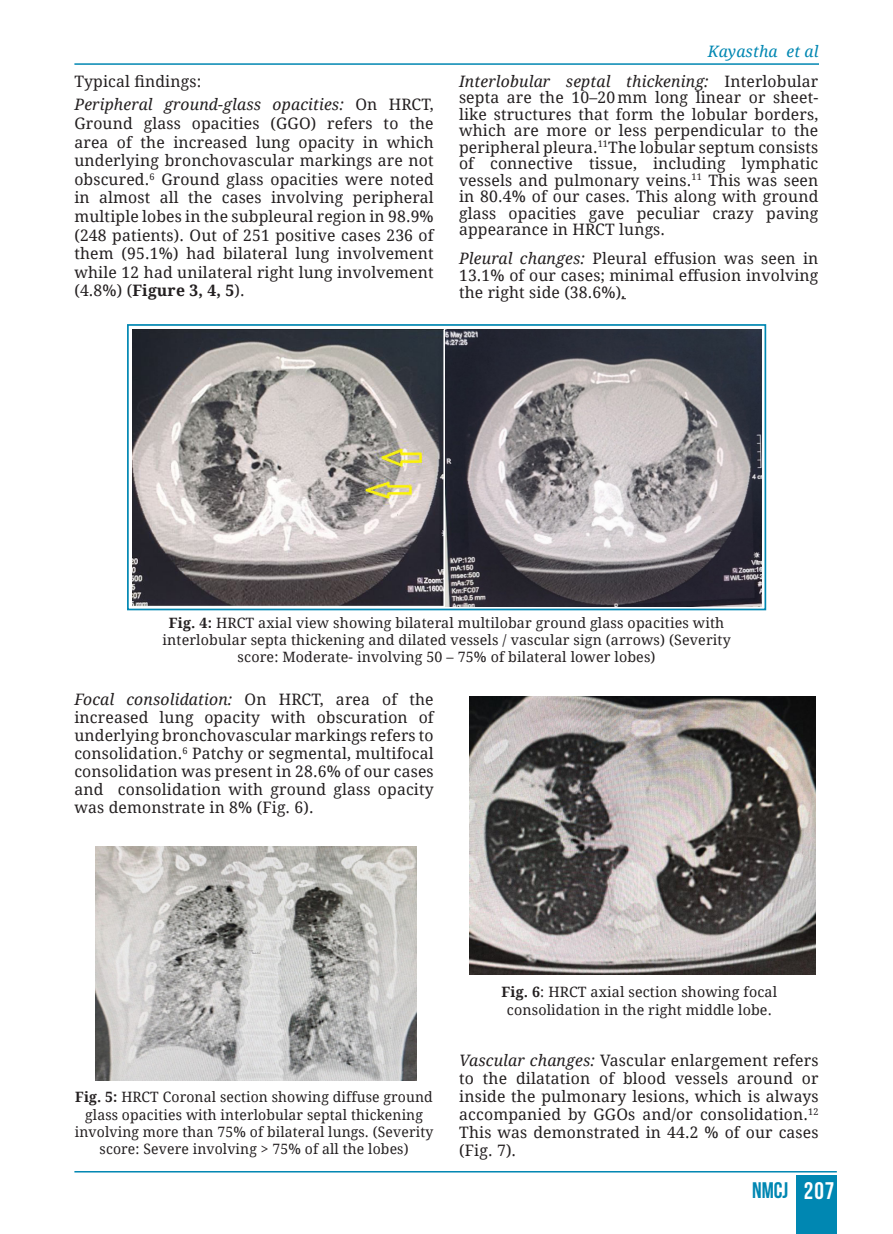
<style>
.page{position:relative;width:893px;height:1234px;background:#fff}
.page>*{position:absolute;margin:0;border:0;box-sizing:border-box;transform-origin:0 0}
.t1{font:700 22.5px "Bebas Neue";color:#0087b2}
.MAIN_TEXT_PARA{font:15.75px/16.5px "Droid Serif";letter-spacing:.01em;color:#231f20;text-align:justify}
.MAIN_TEXT_PARA-2{font:italic 15.75px "Droid Serif";letter-spacing:.01em;color:#0087b2}
.MAIN_TEXT_PARA-3{font:14.25px/17.2px "Droid Serif";letter-spacing:.01em;color:#231f20;text-align:center}
.s1{font-style:italic}
.s2{font-weight:700}
.s3{font-size:24px;color:#fff}
</style>
<div class="page">
<div style="left:796px;top:1174px;width:41px;height:59px;background:#0087b2"></div>
<hr style="left:74px;top:1170px;width:763px;height:2px;background:#0087b2">
<hr style="left:74px;top:63px;width:745px;height:2px;background:#0087b2">
<img style="left:132px;top:329px;width:311px;height:277px">
<img style="left:446px;top:329px;width:316px;height:277px">
<div style="left:127px;top:324px;width:639px;height:286px;border:2px solid #0087b2"></div>
<img style="left:95px;top:846px;width:322px;height:234px">
<img style="left:469px;top:696px;width:346px;height:277px">
<p class="MAIN_TEXT_PARA" style="left:74px;top:72px;width:128px">Typical findings:</p>
<p class="MAIN_TEXT_PARA" style="left:74px;top:95px;width:361px;line-height:18.6px"><span class="s1">Peripheral ground-glass opacities:</span> On HRCT, Ground glass opacities (GGO) refers to the area of the increased lung opacity in which underlying bronchovascular markings are not obscured.<sup>6</sup> Ground glass opacities were noted in almost all the cases involving peripheral multiple lobes in the subpleural region in 98.9% (248 patients). Out of 251 positive cases 236 of them (95.1%) had bilateral lung involvement while 12 had unilateral right lung involvement (4.8%) (<span class="s2">Figure 3, 4, 5</span>).</p>
<p class="MAIN_TEXT_PARA-2" style="left:708px;top:41px;width:112px">Kayastha et al</p>
<p class="MAIN_TEXT_PARA" style="left:459px;top:72px;width:361px"><span class="s1">Interlobular septal thickening:</span> Interlobular septa are the 10–20mm long linear or sheet&shy;like structures that form the lobular borders, which are more or less perpendicular to the peripheral pleura.<sup>11</sup>The lobular septum consists of connective tissue, including lymphatic vessels and pulmonary veins.<sup>11</sup> This was seen in 80.4% of our cases. This along with ground glass opacities gave peculiar crazy paving appearance in HRCT lungs.</p>
<p class="MAIN_TEXT_PARA" style="left:459px;top:250px;width:361px"><span class="s1">Pleural changes:</span> Pleural effusion was seen in 13.1% of our cases; minimal effusion involving the right side (38.6%)<span class="s1">.</span></p>
<p class="MAIN_TEXT_PARA-3" style="left:162px;top:613px;width:570px"><span class="s2">Fig. 4:</span> HRCT axial view showing bilateral multilobar ground glass opacities with interlobular septa thickening and dilated vessels / vascular sign (arrows) (Severity score: Moderate- involving 50 – 75% of bilateral lower lobes)</p>
<p class="MAIN_TEXT_PARA" style="left:74px;top:690px;width:361px;line-height:18px"><span class="s1">Focal consolidation:</span> On HRCT, area of the increased lung opacity with obscuration of underlying bronchovascular markings refers to consolidation.<sup>6</sup> Patchy or segmental, multifocal consolidation was present in 28.6% of our cases and consolidation with ground glass opacity was demonstrate in 8% (Fig. 6).</p>
<p class="MAIN_TEXT_PARA-3" style="left:75px;top:1087px;width:360px"><span class="s2">Fig. 5:</span> HRCT Coronal section showing diffuse ground glass opacities with interlobular septal thickening involving more than 75% of bilateral lungs. (Severity score: Severe involving &gt; 75% of all the lobes)</p>
<p class="MAIN_TEXT_PARA-3" style="left:502px;top:982px;width:277px;line-height:18px"><span class="s2">Fig. 6</span>: HRCT axial section showing focal consolidation in the right middle lobe.</p>
<p class="MAIN_TEXT_PARA" style="left:459px;top:1050px;width:361px;line-height:18px"><span class="s1">Vascular changes:</span> Vascular enlargement refers to the dilatation of blood vessels around or inside the pulmonary lesions, which is always accompanied by GGOs and/or consolidation.<sup>12<br></sup>This was demonstrated in 44.2 % of our cases (Fig. 7).</p>
<h1 class="t1" style="left:752px;top:1177px;width:84px">NMCJ <span class="s3">207</span></h1>
</div>
